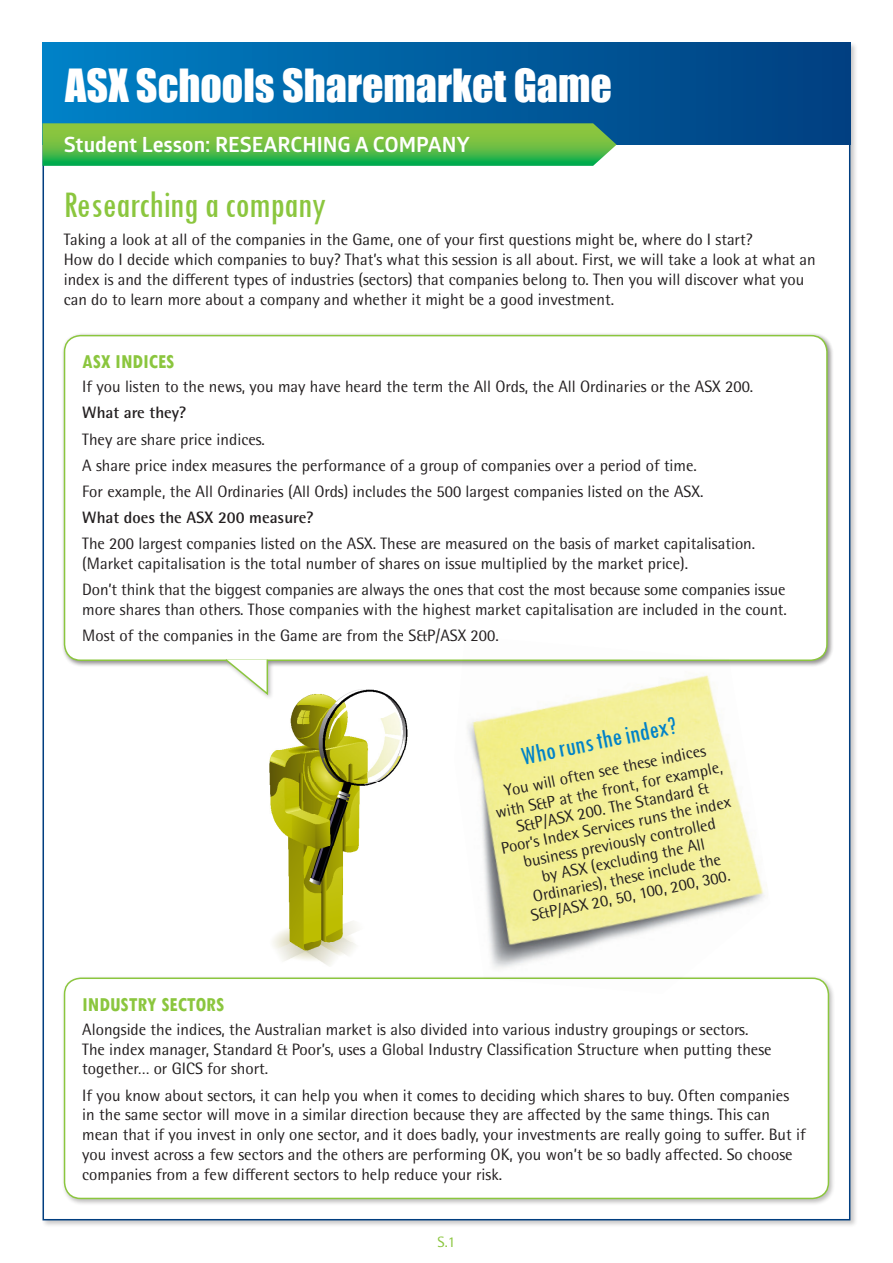
<style>
.page{position:relative;width:893px;height:1263px;background:#fff}
.page>*{position:absolute;margin:0;border:0;box-sizing:border-box;transform-origin:0 0}
.t1{font:42px "Impact";color:#fff}
._1_Page_headings{font:condensed 39px "Tw Cen";letter-spacing:-.01em;color:#8bc63e}
._3_Subheading_Tip{font:condensed 27px "Tw Cen";color:#0082c8}
.t2{font:700 21px "Glober";color:#fff}
._3_Subheading_breako{font:700 condensed 21px "Tw Cen";color:#8bc63e}
._4_Body{font:16.5px/19.8px "Rotis Semi Sans Pro";color:#231f20}
._4_Body_Tip{font:16.5px/18.1px "Rotis Semi Sans Pro";color:#231f20;text-align:center}
._4_Body-2{font:700 16.5px "Rotis Semi Sans Pro";color:#231f20}
.Body_Copy{font:15px "Rotis Semi Sans Pro";color:#8bc63e}
</style>
<div class="page">
<div style="left:41px;top:41px;width:817px;height:1187px;background:#231f20;opacity:.25"></div>
<div style="left:43px;top:43px;width:807px;height:1177px;background:#fff;border:2px solid #013e80"></div>
<div style="left:43px;top:43px;width:807px;height:102px;background:linear-gradient(to right,#0081c5,#003e7f)"></div>
<svg style="left:43px;top:123px;width:574px;height:43px;background:#60bb48"></svg>
<div style="left:61px;top:975px;width:775px;height:231px;background:#231f20;opacity:.3"></div>
<div style="left:65px;top:978px;width:763px;height:220px;background:#fff;border-radius:16px"></div>
<div style="left:64px;top:977px;width:765px;height:222px;border:2px solid #8bc63e;border-radius:16px"></div>
<img style="left:269px;top:701px;width:139px;height:265px">
<div style="left:61px;top:332px;width:773px;height:336px;background:#231f20;opacity:.3"></div>
<div style="left:65px;top:336px;width:762px;height:324px;background:#fff;border-radius:16px"></div>
<div style="left:64px;top:335px;width:764px;height:326px;border:2px solid #8bc63e;border-radius:16px"></div>
<svg style="left:224px;top:658px;width:45px;height:39px"></svg>
<img style="left:454px;top:658px;width:316px;height:322px">
<img style="left:473px;top:677px;width:290px;height:269px">
<h1 class="t1" style="left:65px;top:53px;width:548px">ASX Schools Sharemarket Game</h1>
<p class="t2" style="left:64px;top:130px;width:408px">Student Lesson: RESEARCHING A COMPANY</p>
<p class="_1_Page_headings" style="left:64px;top:181px;width:264px">Researching a company</p>
<p class="_4_Body" style="left:64px;top:230px;width:753px">Taking a look at all of the companies in the Game, one of your first questions might be, where do I start?<br>How do I decide which companies to buy? That’s what this session is all about. First, we will take a look at what an index is and the different types of industries (sectors) that companies belong to. Then you will discover what you can do to learn more about a company and whether it might be a good investment.</p>
<p class="_3_Subheading_breako" style="left:82px;top:349px;width:94px">ASX INDICES</p>
<p class="_4_Body" style="left:82px;top:377px;width:672px">If you listen to the news, you may have heard the term the All Ords, the All Ordinaries or the ASX 200.</p>
<p class="_4_Body-2" style="left:82px;top:403px;width:106px">What are they?</p>
<p class="_4_Body" style="left:82px;top:429px;width:184px">They are share price indices.</p>
<p class="_4_Body" style="left:82px;top:455px;width:616px">A share price index measures the performance of a group of companies over a period of time.</p>
<p class="_4_Body" style="left:82px;top:482px;width:623px">For example, the All Ordinaries (All Ords) includes the 500 largest companies listed on the ASX.</p>
<p class="_4_Body-2" style="left:82px;top:507px;width:233px">What does the ASX 200 measure?</p>
<p class="_4_Body" style="left:82px;top:534px;width:674px">The 200 largest companies listed on the ASX. These are measured on the basis of market capitalisation. (Market capitalisation is the total number of shares on issue multiplied by the market price).</p>
<p class="_4_Body" style="left:82px;top:580px;width:706px">Don’t think that the biggest companies are always the ones that cost the most because some companies issue more shares than others. Those companies with the highest market capitalisation are included in the count.</p>
<p class="_4_Body" style="left:82px;top:626px;width:418px">Most of the companies in the Game are from the S&amp;P/ASX 200.</p>
<p class="_3_Subheading_Tip" style="left:518px;top:741px;width:160px;rotate:-12deg">Who runs the index?</p>
<p class="_4_Body_Tip" style="left:489px;top:784px;width:236px;rotate:-11deg">You will often see these indices with S&amp;P at the front, for example,<br>S&amp;P/ASX 200. The Standard &amp;<br>Poor’s Index Services runs the index business previously controlled<br>by ASX (excluding the All<br>Ordinaries), these include the<br>S&amp;P/ASX 20, 50, 100, 200, 300.</p>
<p class="_3_Subheading_breako" style="left:82px;top:991px;width:143px">INDUSTRY SECTORS</p>
<p class="_4_Body" style="left:82px;top:1019px;width:691px">Alongside the indices, the Australian market is also divided into various industry groupings or sectors.<br>The index manager, Standard &amp; Poor’s, uses a Global Industry Classification Structure when putting these together… or GICS for short.</p>
<p class="_4_Body" style="left:82px;top:1085px;width:725px">If you know about sectors, it can help you when it comes to deciding which shares to buy. Often companies in the same sector will move in a similar direction because they are affected by the same things. This can mean that if you invest in only one sector, and it does badly, your investments are really going to suffer. But if you invest across a few sectors and the others are performing OK, you won’t be so badly affected. So choose companies from a few different sectors to help reduce your risk.</p>
<p class="Body_Copy" style="left:438px;top:1233px;width:19px">S.1</p>
</div>
